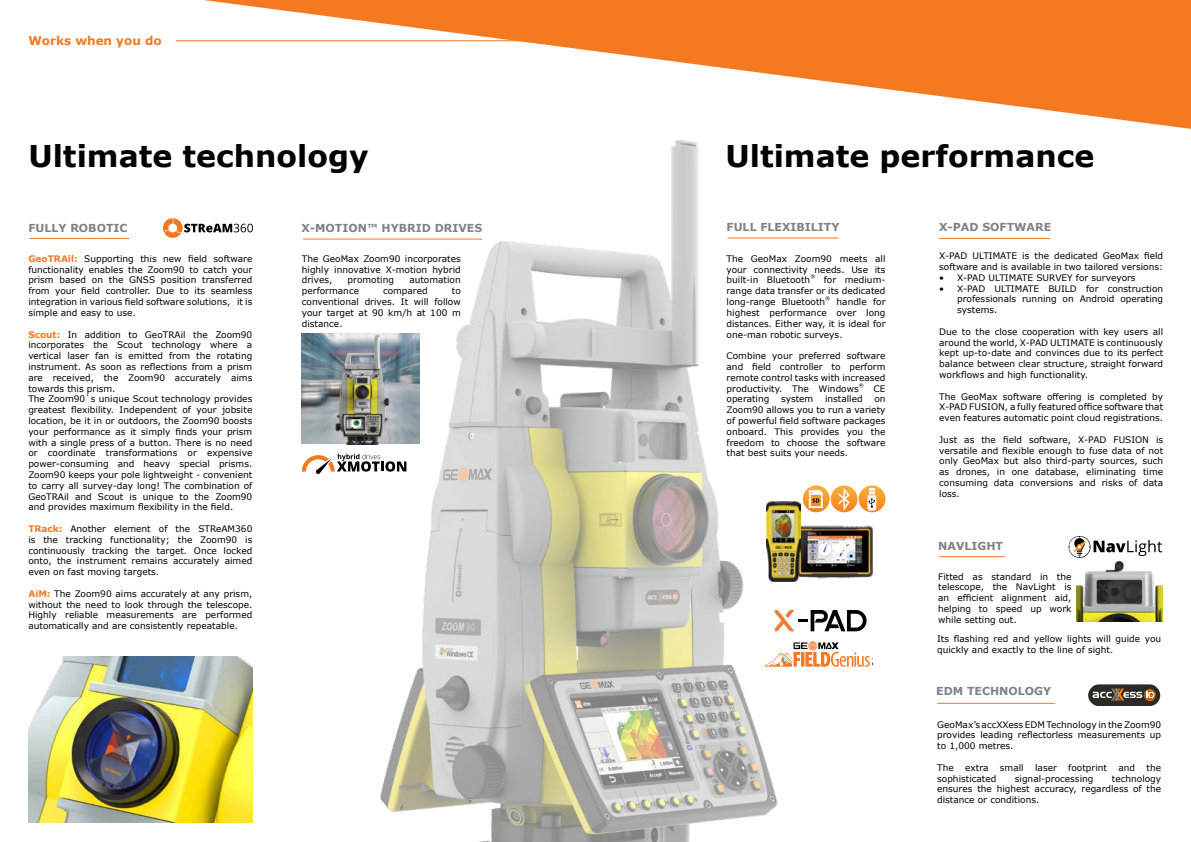
<style>
.page{position:relative;width:1191px;height:842px;background:#fff}
.page>*{position:absolute;margin:0;border:0;box-sizing:border-box;transform-origin:0 0}
.t1{font:700 30px "Verdana";color:#000}
.t2{font:700 12px "Verdana";color:#f47920}
.t3{font:700 11px "Verdana";color:#808285}
.t4{font:9px/10.8px "Verdana";color:#000;text-align:justify}
.t5{font:5px "Verdana";color:#000}
.s1{font-weight:700;color:#f47920}
</style>
<div class="page">
<img style="left:372px;top:140px;width:410px;height:702px">
<img style="left:1076px;top:560px;width:86px;height:61px">
<img style="left:29px;top:657px;width:224px;height:165px">
<svg style="left:1088px;top:684px;width:72px;height:22px;background:#635a4f"></svg>
<svg style="left:163px;top:218px;width:90px;height:20px"></svg>
<svg style="left:1068px;top:536px;width:94px;height:22px"></svg>
<svg style="left:803px;top:485px;width:82px;height:27px"></svg>
<hr style="left:29px;top:238px;width:100px;height:1px;background:#f47920">
<hr style="left:937px;top:703px;width:118px;height:1px;background:#f47920">
<hr style="left:939px;top:556px;width:66px;height:1px;background:#f47920">
<hr style="left:727px;top:238px;width:111px;height:1px;background:#f47920">
<hr style="left:176px;top:40px;width:1002px;height:1px;background:#f47920">
<svg style="left:302px;top:454px;width:104px;height:20px"></svg>
<hr style="left:303px;top:239px;width:179px;height:1px;background:#f47920">
<img style="left:301px;top:333px;width:118px;height:111px">
<svg style="left:203px;top:0;width:988px;height:129px"></svg>
<img style="left:325px;top:334px;width:82px;height:110px">
<svg style="left:765px;top:641px;width:104px;height:26px"></svg>
<img style="left:800px;top:524px;width:73px;height:55px">
<img style="left:766px;top:501px;width:34px;height:81px">
<svg style="left:774px;top:610px;width:92px;height:21px"></svg>
<hr style="left:939px;top:238px;width:111px;height:1px;background:#f47920">
<h2 class="t2" style="left:28px;top:33px;width:135px">Works when you do</h2>
<h1 class="t1" style="left:28px;top:137px;width:342px">Ultimate technology</h1>
<h1 class="t1" style="left:725px;top:137px;width:370px">Ultimate performance</h1>
<p class="t3" style="left:28px;top:221px;width:101px">FULLY ROBOTIC</p>
<p class="t4" style="left:28px;top:253px;width:225px"><span class="s1">GeoTRAil:</span> Supporting this new field software functionality enables the Zoom90 to catch your prism based on the GNSS position transferred from your field controller. Due to its seamless integration in various field software solutions, it is simple and easy to use.</p>
<p class="t4" style="left:28px;top:329px;width:225px;text-align:left"><span class="s1">Scout:</span> In addition to GeoTRAil the Zoom90 incorporates the Scout technology where a vertical laser fan is emitted from the rotating instrument. As soon as reflections from a prism are received, the Zoom90 accurately aims towards this prism.<br>The Zoom90`s unique Scout technology provides greatest flexibility. Independent of your jobsite location, be it in or outdoors, the Zoom90 boosts your performance as it simply finds your prism with a single press of a button. There is no need or coordinate transformations or expensive power-consuming and heavy special prisms.<br>Zoom90 keeps your pole lightweight - convenient to carry all survey-day long! The combination of GeoTRAil and Scout is unique to the Zoom90 and provides maximum flexibility in the field.</p>
<p class="t4" style="left:28px;top:523px;width:225px"><span class="s1">TRack:</span> Another element of the STReAM360 is the tracking functionality; the Zoom90 is continuously tracking the target. Once locked onto, the instrument remains accurately aimed even on fast moving targets.</p>
<p class="t4" style="left:28px;top:588px;width:225px"><span class="s1">AiM:</span> The Zoom90 aims accurately at any prism, without the need to look through the telescope.<br>Highly reliable measurements are performed automatically and are consistently repeatable.</p>
<p class="t3" style="left:301px;top:221px;width:182px">X-MOTION™ HYBRID DRIVES</p>
<p class="t4" style="left:302px;top:253px;width:160px">The GeoMax Zoom90 incorporates highly innovative X-motion hybrid drives,</p>
<p class="t4" style="left:347px;top:275px;width:48px">promoting</p>
<p class="t4" style="left:409px;top:275px;width:53px">automation</p>
<p class="t4" style="left:302px;top:285px;width:59px">performance</p>
<p class="t4" style="left:383px;top:285px;width:46px">compared</p>
<p class="t4" style="left:302px;top:285px;width:160px;text-indent:150px">to conventional drives. It will follow your target at 90 km/h at 100 m distance.</p>
<p class="t3" style="left:726px;top:220px;width:114px">FULL FLEXIBILITY</p>
<p class="t4" style="left:726px;top:253px;width:160px">The GeoMax Zoom90 meets all your connectivity needs. Use its built-in Bluetooth</p>
<p class="t5" style="left:810px;top:273px;width:6px">®</p>
<p class="t4" style="left:726px;top:275px;width:160px;text-indent:97px">for medium&shy;range data transfer or its dedicated long-range Bluetooth</p>
<p class="t5" style="left:825px;top:295px;width:6px">®</p>
<p class="t4" style="left:726px;top:296px;width:160px;text-indent:110px">handle for highest performance over long distances. Either way, it is ideal for one-man robotic surveys.</p>
<p class="t4" style="left:726px;top:350px;width:160px">Combine your preferred software and field controller to perform remote control tasks with increased productivity. The Windows</p>
<p class="t5" style="left:858px;top:381px;width:6px">®</p>
<p class="t4" style="left:873px;top:383px;width:13px">CE</p>
<p class="t4" style="left:726px;top:393px;width:44px">operating</p>
<p class="t4" style="left:781px;top:393px;width:34px">system</p>
<p class="t4" style="left:825px;top:393px;width:39px">installed</p>
<p class="t4" style="left:726px;top:393px;width:160px;text-indent:148px">on Zoom90 allows you to run a variety of powerful field software packages onboard. This provides you the freedom to choose the software that best suits your needs.</p>
<p class="t3" style="left:939px;top:220px;width:114px">X-PAD SOFTWARE</p>
<p class="t4" style="left:939px;top:250px;width:225px">X-PAD ULTIMATE is the dedicated GeoMax field software and is available in two tailored versions:</p>
<p class="t4" style="left:939px;top:272px;width:198px">• X-PAD ULTIMATE SURVEY for surveyors</p>
<p class="t4" style="left:957px;top:283px;width:207px;text-indent:-18px">• X-PAD ULTIMATE BUILD for construction professionals running on Android operating systems.</p>
<p class="t4" style="left:939px;top:326px;width:225px">Due to the close cooperation with key users all around the world, X-PAD ULTIMATE is continuously kept up-to-date and convinces due to its perfect balance between clear structure, straight forward workflows and high functionality.</p>
<p class="t4" style="left:939px;top:391px;width:225px">The GeoMax software offering is completed by X-PAD FUSION, a fully featured office software that even features automatic point cloud registrations.</p>
<p class="t4" style="left:939px;top:434px;width:225px">Just as the field software, X-PAD FUSION is versatile and flexible enough to fuse data of not only GeoMax but also third-party sources, such as drones, in one database, eliminating time consuming data conversions and risks of data loss.</p>
<p class="t3" style="left:938px;top:539px;width:66px">NAVLIGHT</p>
<p class="t4" style="left:938px;top:571px;width:135px">Fitted as standard in the telescope, the NavLight is an efficient alignment aid, helping to speed up work while setting out.</p>
<p class="t4" style="left:937px;top:633px;width:225px">Its flashing red and yellow lights will guide you quickly and exactly to the line of sight.</p>
<p class="t3" style="left:936px;top:684px;width:117px">EDM TECHNOLOGY</p>
<p class="t4" style="left:937px;top:719px;width:225px">GeoMax’s accXXess EDM Technology in the Zoom90 provides leading reflectorless measurements up to 1,000 metres.</p>
<p class="t4" style="left:937px;top:762px;width:18px">The</p>
<p class="t4" style="left:965px;top:762px;width:25px">extra</p>
<p class="t4" style="left:1000px;top:762px;width:25px">small</p>
<p class="t4" style="left:1035px;top:762px;width:23px">laser</p>
<p class="t4" style="left:1068px;top:762px;width:40px">footprint</p>
<p class="t4" style="left:1118px;top:762px;width:18px">and</p>
<p class="t4" style="left:1146px;top:762px;width:16px">the</p>
<p class="t4" style="left:937px;top:773px;width:61px">sophisticated</p>
<p class="t4" style="left:1015px;top:773px;width:80px">signal-processing</p>
<p class="t4" style="left:937px;top:773px;width:225px;text-indent:175px">technology ensures the highest accuracy, regardless of the distance or conditions.</p>
</div>
